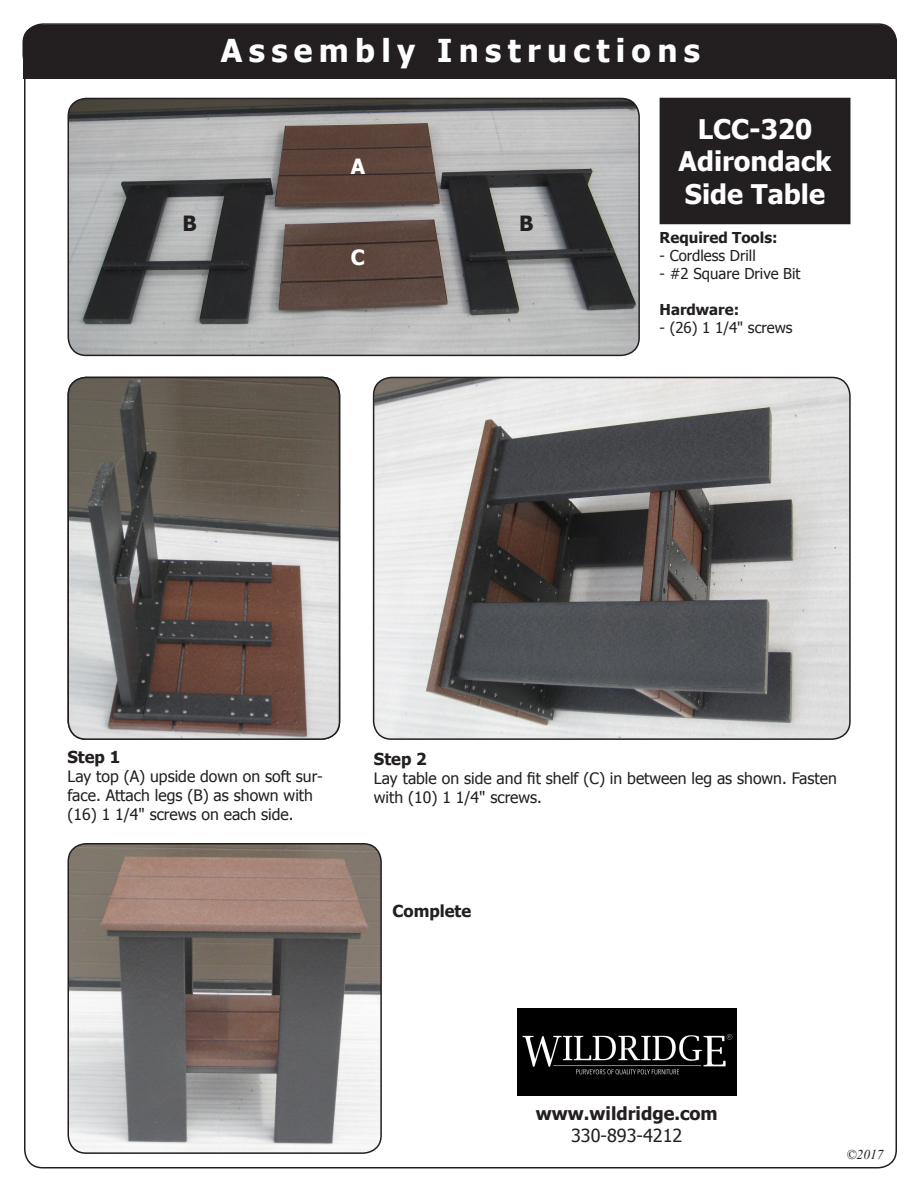
<style>
.page{position:relative;width:918px;height:1188px;background:#fff}
.page>*{position:absolute;margin:0;border:0;box-sizing:border-box;transform-origin:0 0}
.t1{font:700 31.5px "Tahoma";letter-spacing:.2em;color:#fff}
.t2{font:700 27px/32.4px "Tahoma";color:#fff;text-align:center}
.t3{font:700 21px "Tahoma";color:#fff}
.t4{font:700 21px "Tahoma";color:#231f20}
.t5{font:700 18px "Tahoma";color:#231f20}
.t6{font:18px "Tahoma";color:#231f20}
.t7{font:700 16.5px "Tahoma";color:#231f20}
.t8{font:15.75px/18.9px "Tahoma";color:#231f20}
.t9{font:15px "Tahoma";color:#231f20}
.t10{font:700 15px "Tahoma";color:#231f20}
.t11{font:italic 13.5px "Times New Roman";color:#231f20}
</style>
<div class="page">
<div style="left:660px;top:98px;width:190px;height:126px;background:#231f20"></div>
<div style="left:22px;top:25px;width:875px;height:48px;background:#231f20;border-radius:18px"></div>
<div style="left:23px;top:55px;width:874px;height:24px;background:#231f20"></div>
<img style="left:517px;top:1008px;width:220px;height:88px">
<img style="left:68px;top:377px;width:272px;height:362px">
<div style="left:68px;top:377px;width:272px;height:363px;border:2px solid #231f20;border-radius:18px"></div>
<img style="left:68px;top:98px;width:571px;height:257px">
<div style="left:68px;top:98px;width:572px;height:258px;border:2px solid #231f20;border-radius:18px"></div>
<img style="left:374px;top:377px;width:476px;height:362px">
<div style="left:373px;top:377px;width:478px;height:363px;border:2px solid #231f20;border-radius:18px"></div>
<img style="left:68px;top:844px;width:313px;height:309px">
<div style="left:68px;top:843px;width:314px;height:311px;border:2px solid #231f20;border-radius:18px"></div>
<p class="t4" style="left:182px;top:208px;width:16px">B</p>
<p class="t1" style="left:221px;top:28px;width:481px">Assembly Instructions</p>
<p class="t3" style="left:351px;top:152px;width:16px">A</p>
<p class="t3" style="left:351px;top:243px;width:16px">C</p>
<p class="t4" style="left:519px;top:208px;width:16px">B</p>
<p class="t2" style="left:679px;top:111px;width:154px">LCC-320<br>Adirondack<br>Side Table</p>
<p class="t10" style="left:660px;top:227px;width:120px">Required Tools:</p>
<p class="t9" style="left:660px;top:245px;width:98px">- Cordless Drill</p>
<p class="t9" style="left:660px;top:263px;width:143px">- #2 Square Drive Bit</p>
<p class="t10" style="left:660px;top:299px;width:81px">Hardware:</p>
<p class="t9" style="left:660px;top:317px;width:135px">- (26) 1 1/4" screws</p>
<p class="t7" style="left:68px;top:746px;width:54px">Step 1</p>
<p class="t8" style="left:68px;top:766px;width:257px">Lay top (A) upside down on soft sur&shy;face. Attach legs (B) as shown with (16) 1 1/4" screws on each side.</p>
<p class="t7" style="left:374px;top:747px;width:54px">Step 2</p>
<p class="t8" style="left:374px;top:768px;width:464px">Lay table on side and fit shelf (C) in between leg as shown. Fasten with (10) 1 1/4" screws.</p>
<p class="t7" style="left:393px;top:900px;width:80px">Complete</p>
<p class="t5" style="left:536px;top:1101px;width:183px">www.wildridge.com</p>
<p class="t6" style="left:571px;top:1123px;width:113px">330-893-4212</p>
<p class="t11" style="left:846px;top:1145px;width:39px">©2017</p>
</div>
